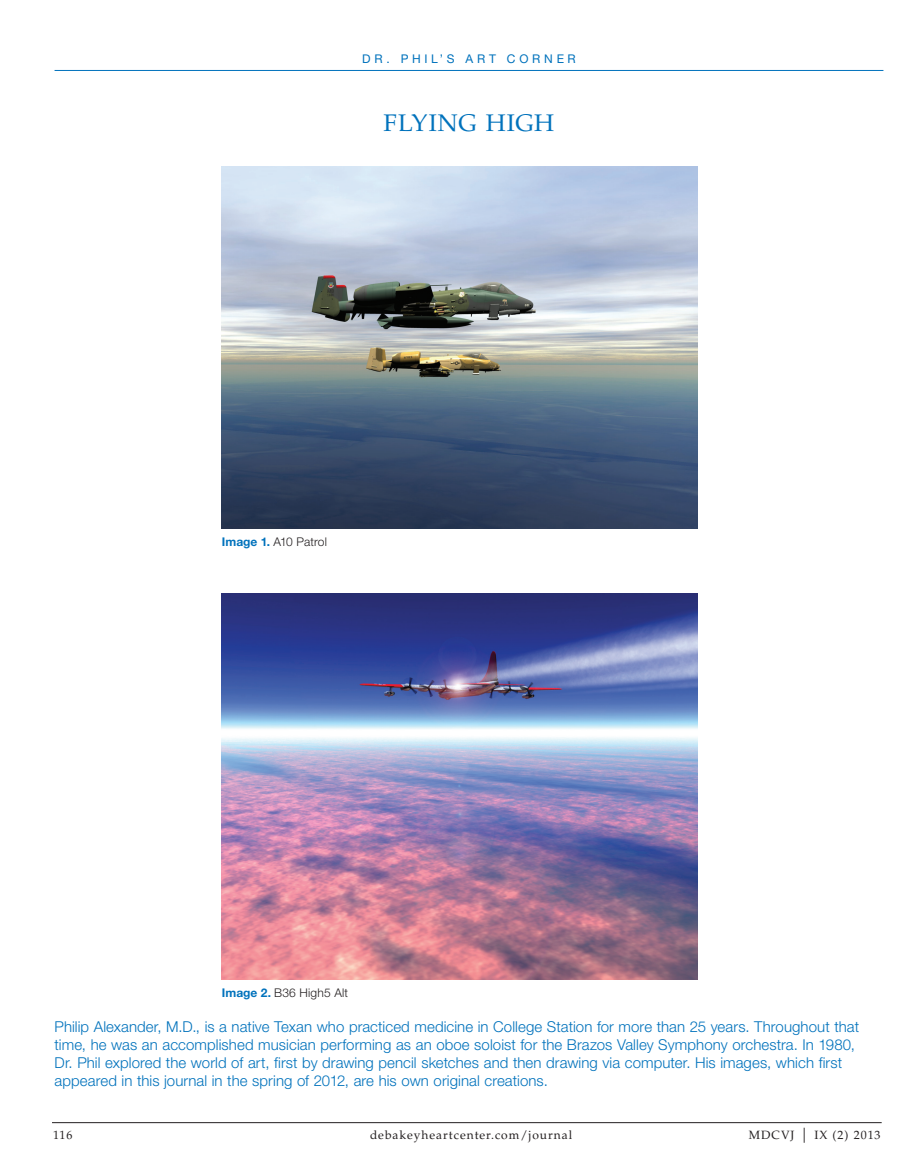
<style>
.page{position:relative;width:920px;height:1176px;background:#fff}
.page>*{position:absolute;margin:0;border:0;box-sizing:border-box;transform-origin:0 0}
.t1{font:24px "Palatino LT Std";letter-spacing:.035em;color:#0072bc}
.t2{font:300 15px/18px "Helvetica Neue";letter-spacing:.005em;color:#0072bc}
.t3{font:12px "Palatino LT Std";letter-spacing:.08em;color:#231f20}
.t4{font:300 12px "Helvetica Neue";letter-spacing:.015em;color:#231f20}
.t5{font:12px "Helvetica Neue";letter-spacing:.315em;color:#0072bc}
.s1{font-weight:700;color:#0072bc}
.s2{font-size:15px}
</style>
<div class="page">
<hr style="left:52px;top:1122px;width:830px;height:1px;background:#231f20">
<hr style="left:55px;top:70px;width:828px;height:1px;background:#0072bc">
<img style="left:222px;top:166px;width:475px;height:363px">
<img style="left:222px;top:593px;width:475px;height:387px">
<p class="t5" style="left:362px;top:54px;width:215px">DR. PHIL’S ART CORNER</p>
<h1 class="t1" style="left:383px;top:114px;width:172px">FLYING HIGH</h1>
<p class="t4" style="left:222px;top:538px;width:106px"><span class="s1">Image 1.</span> A10 Patrol</p>
<p class="t4" style="left:222px;top:988px;width:128px"><span class="s1">Image 2.</span> B36 High5 Alt</p>
<p class="t2" style="left:55px;top:1019px;width:806px">Philip Alexander, M.D., is a native Texan who practiced medicine in College Station for more than 25 years. Throughout that time, he was an accomplished musician performing as an oboe soloist for the Brazos Valley Symphony orchestra. In 1980, Dr. Phil explored the world of art, first by drawing pencil sketches and then drawing via computer. His images, which first appeared in this journal in the spring of 2012, are his own original creations.</p>
<p class="t3" style="left:53px;top:1130px;width:21px">116</p>
<p class="t3" style="left:370px;top:1130px;width:204px">debakeyheartcenter.com/journal</p>
<p class="t3" style="left:749px;top:1130px;width:133px">MDCVJ <span class="s2">|</span> IX (2) 2013</p>
</div>
